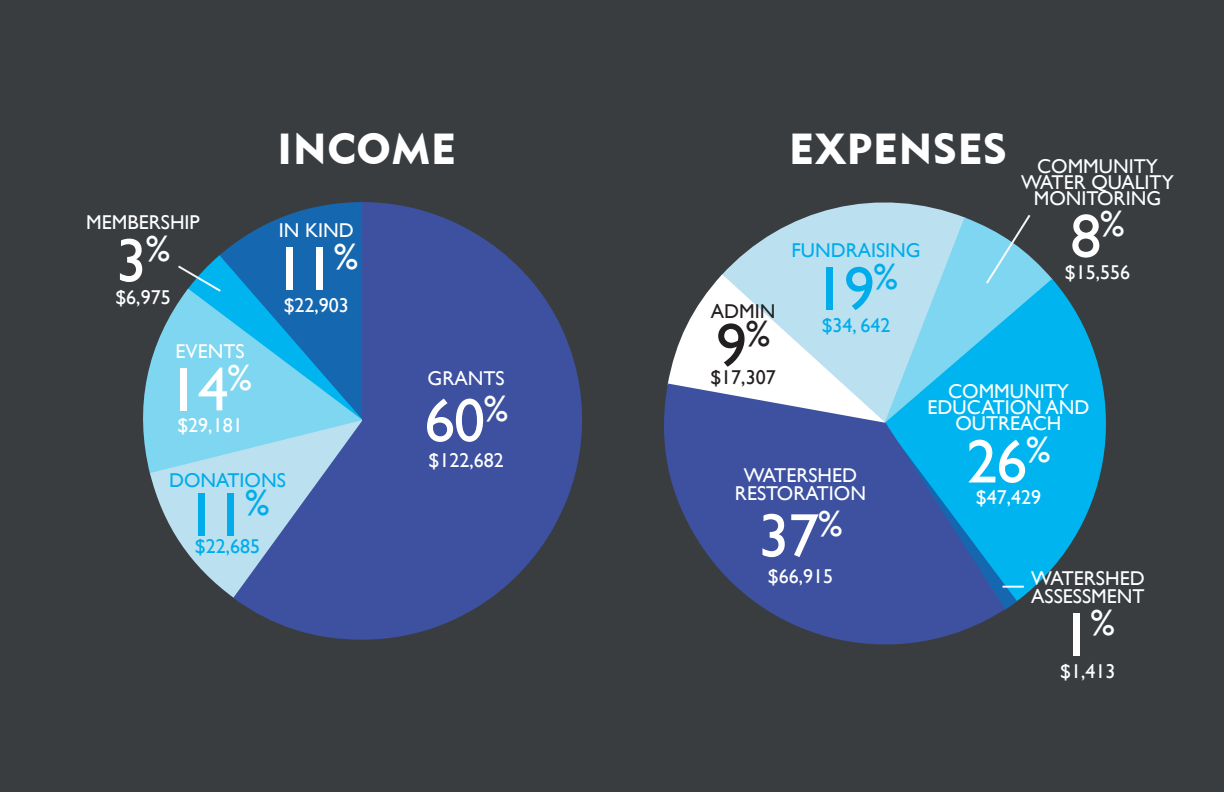
<style>
.page{position:relative;width:1224px;height:792px;background:#3a3d40}
.page>*{position:absolute;margin:0;border:0;box-sizing:border-box;transform-origin:0 0}
.t1{font:62px "Gill Sans";letter-spacing:-.02em;color:#fff}
.t2{font:62px "Gill Sans";color:#00acea}
.t3{font:62px "Gill Sans";color:#231f20}
.t4{font:43.2px "Geometric 415 BT Black A";letter-spacing:.02em;color:#fff}
.t5{font:20px/16px "Gill Sans";color:#fff;text-align:center}
.t6{font:20px "Gill Sans";color:#00acea}
.t7{font:20px "Gill Sans";color:#231f20}
</style>
<div class="page">
<svg style="left:143px;top:379px;width:4px;height:80px"></svg>
<svg style="left:421px;top:210px;width:160px;height:422px;fill:#3d51a0"></svg>
<svg style="left:147px;top:202px;width:274px;height:438px"></svg>
<svg style="left:818px;top:202px;width:133px;height:11px"></svg>
<svg style="left:1053px;top:280px;width:53px;height:287px;fill:#00b5ef"></svg>
<svg style="left:664px;top:384px;width:340px;height:261px"></svg>
<svg style="left:668px;top:213px;width:385px;height:397px"></svg>
<hr style="left:1003px;top:586px;width:21px;height:2px;background:#fff">
<h2 class="t4" style="left:278px;top:122px;width:180px">INCOME</h2>
<h2 class="t4" style="left:789px;top:122px;width:219px">EXPENSES</h2>
<p class="t5" style="left:1021px;top:158px;width:154px">COMMUNITY<br>WATER QUALITY<br>MONITORING</p>
<h1 class="t1" style="left:1070px;top:200px;width:56px">8<sup>%</sup></h1>
<p class="t5" style="left:1065px;top:264px;width:67px">$15,556</p>
<p class="t5" style="left:86px;top:214px;width:115px">MEMBERSHIP</p>
<h1 class="t1" style="left:116px;top:224px;width:56px">3<sup>%</sup></h1>
<p class="t5" style="left:115px;top:289px;width:57px">$6,975</p>
<p class="t5" style="left:279px;top:222px;width:76px">IN KIND</p>
<h1 class="t1" style="left:274px;top:232px;width:85px">11<sup>%</sup></h1>
<p class="t5" style="left:284px;top:297px;width:67px">$22,903</p>
<p class="t6" style="left:792px;top:239px;width:131px">FUNDRAISING</p>
<h1 class="t2" style="left:814px;top:252px;width:85px">19<sup>%</sup></h1>
<p class="t6" style="left:822px;top:313px;width:70px">$34, 642</p>
<p class="t7" style="left:711px;top:299px;width:66px">ADMIN</p>
<h1 class="t3" style="left:716px;top:309px;width:56px">9<sup>%</sup></h1>
<p class="t7" style="left:710px;top:366px;width:67px">$17,307</p>
<p class="t5" style="left:176px;top:343px;width:70px">EVENTS</p>
<h1 class="t1" style="left:168px;top:353px;width:85px">14<sup>%</sup></h1>
<p class="t5" style="left:177px;top:417px;width:67px">$29,181</p>
<p class="t5" style="left:428px;top:370px;width:79px">GRANTS</p>
<h1 class="t1" style="left:424px;top:384px;width:85px">60<sup>%</sup></h1>
<p class="t5" style="left:429px;top:452px;width:77px">$122,682</p>
<p class="t5" style="left:928px;top:383px;width:163px">COMMUNITY<br>EDUCATION AND<br>OUTREACH</p>
<h1 class="t1" style="left:966px;top:425px;width:85px">26<sup>%</sup></h1>
<p class="t5" style="left:976px;top:490px;width:67px">$47,429</p>
<p class="t5" style="left:735px;top:466px;width:133px;line-height:18px">WATERSHED<br>RESTORATION</p>
<h1 class="t1" style="left:758px;top:499px;width:85px">37<sup>%</sup></h1>
<p class="t5" style="left:768px;top:568px;width:67px">$66,915</p>
<p class="t6" style="left:169px;top:468px;width:118px">DONATIONS</p>
<h1 class="t2" style="left:186px;top:478px;width:85px">11<sup>%</sup></h1>
<p class="t6" style="left:195px;top:535px;width:67px">$22,685</p>
<p class="t5" style="left:1031px;top:569px;width:115px;line-height:18px;text-align:left">WATERSHED<br>ASSESSMENT</p>
<h1 class="t1" style="left:1061px;top:598px;width:56px">1<sup>%</sup></h1>
<p class="t5" style="left:1060px;top:663px;width:57px">$1,413</p>
</div>
